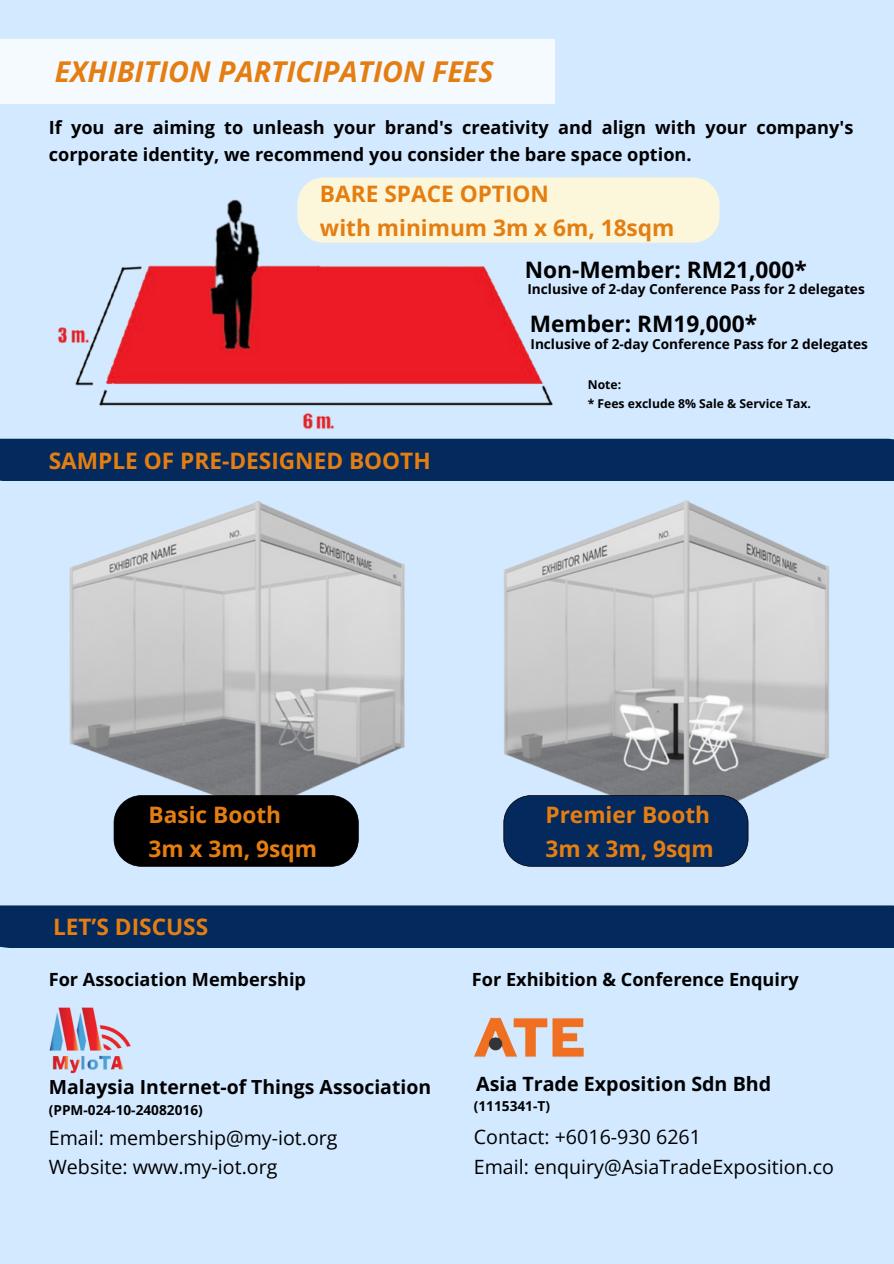
<style>
.page{position:relative;width:894px;height:1264px;background:#fff}
.page>*{position:absolute;margin:0;border:0;box-sizing:border-box;transform-origin:0 0}
.t1{font:italic 700 28.65px "Open Sans";color:#e57e11}
.t2{font:700 22.65px/33.8px "Open Sans";color:#e57e11}
.t3{font:700 22.65px "Open Sans";color:#000}
.t4{font:19.65px/29.2px "Open Sans";color:#000}
.t5{font:700 19.65px "Open Sans";color:#000}
.t6{font:700 19.35px "Open Sans";color:#000}
.t7{font:700 18.15px/27px "Open Sans";color:#000}
.t8{font:700 13.65px "Open Sans";color:#000}
.t9{font:700 12.15px "Open Sans";color:#000}
</style>
<div class="page">
<div style="left:0;top:0;width:893px;height:1263px;background:#d3e9ff"></div>
<div style="left:0;top:39px;width:555px;height:65px;background:#f5faff"></div>
<img style="left:69px;top:501px;width:336px;height:323px">
<img style="left:503px;top:500px;width:327px;height:330px">
<img style="left:58px;top:199px;width:495px;height:230px">
<div style="left:0;top:439px;width:893px;height:42px;background:#04295d"></div>
<div style="left:503px;top:795px;width:245px;height:71px;background:#04295d"></div>
<div style="left:114px;top:795px;width:244px;height:71px;background:#000"></div>
<div style="left:0;top:905px;width:893px;height:43px;background:#04295d"></div>
<img style="left:474px;top:1017px;width:110px;height:40px">
<img style="left:49px;top:1007px;width:82px;height:67px">
<div style="left:297px;top:177px;width:422px;height:66px;background:#fcf6db"></div>
<p class="t1" style="left:55px;top:51px;width:440px">EXHIBITION PARTICIPATION FEES</p>
<p class="t7" style="left:49px;top:113px;width:805px">If you are aiming to unleash your brand's creativity and align with your company's corporate identity, we recommend you consider the bare space option.</p>
<p class="t2" style="left:320px;top:176px;width:356px">BARE SPACE OPTION<br>with minimum 3m x 6m, 18sqm</p>
<h2 class="t3" style="left:524px;top:253px;width:283px">Non-Member: RM21,000*</h2>
<p class="t3" style="left:529px;top:307px;width:229px">Member: RM19,000*</p>
<h5 class="t8" style="left:527px;top:279px;width:339px">Inclusive of 2-day Conference Pass for 2 delegates</h5>
<h6 class="t8" style="left:530px;top:334px;width:339px">Inclusive of 2-day Conference Pass for 2 delegates</h6>
<p class="t2" style="left:49px;top:443px;width:383px">SAMPLE OF PRE-DESIGNED BOOTH</p>
<h4 class="t9" style="left:587px;top:376px;width:35px">Note:</h4>
<p class="t9" style="left:587px;top:394px;width:224px">* Fees exclude 8% Sale &amp; Service Tax.</p>
<p class="t2" style="left:148px;top:797px;width:170px">Basic Booth<br>3m x 3m, 9sqm</p>
<p class="t2" style="left:53px;top:909px;width:157px">LET’S DISCUSS</p>
<h3 class="t7" style="left:49px;top:965px;width:259px">For Association Membership</h3>
<h3 class="t6" style="left:49px;top:1073px;width:384px">Malaysia Internet-of Things Association</h3>
<h4 class="t8" style="left:49px;top:1100px;width:155px">(PPM-024-10-24082016)</h4>
<h4 class="t4" style="left:49px;top:1122px;width:290px">Email: membership@my-iot.org<br>Website: www.my-iot.org</h4>
<h3 class="t2" style="left:545px;top:797px;width:170px">Premier Booth<br>3m x 3m, 9sqm</h3>
<p class="t7" style="left:471px;top:965px;width:328px">For Exhibition &amp; Conference Enquiry</p>
<h3 class="t5" style="left:476px;top:1069px;width:296px">Asia Trade Exposition Sdn Bhd</h3>
<h2 class="t8" style="left:473px;top:1096px;width:78px">(1115341-T)</h2>
<p class="t4" style="left:473px;top:1122px;width:361px">Contact: +6016-930 6261<br>Email: enquiry@AsiaTradeExposition.co</p>
</div>
